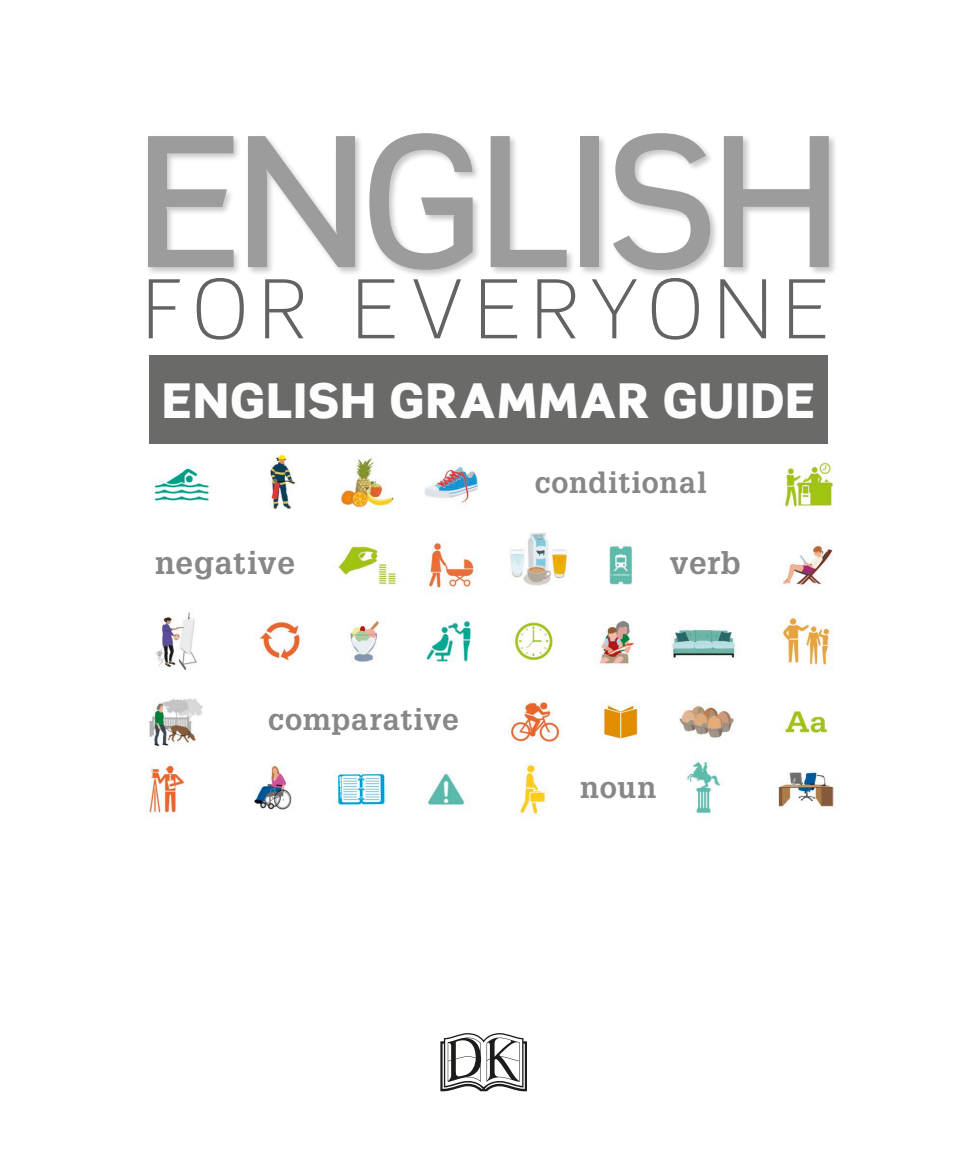
<style>
.page{position:relative;width:968px;height:1156px;background:#fff}
.page>*{position:absolute;margin:0;border:0;box-sizing:border-box;transform-origin:0 0}
.t1{font:500 181.65px "Scene Std";letter-spacing:-.02em;color:#9c9c9c}
.t2{font:300 81.9px "Scene Std";letter-spacing:.15em;color:#636362}
.t3{font:900 48.12px "Scene Std";letter-spacing:.025em;color:#fdfdfd}
.t4{font:700 31.5px "Glypha LT Pro";letter-spacing:.02em;color:#878786}
.t5{font:700 29.93px "Glypha LT Pro";letter-spacing:.025em;color:#878786}
.t6{font:700 29.57px "Glypha LT Pro";letter-spacing:.03em;color:#878786}
</style>
<div class="page">
<img style="left:147px;top:355px;width:687px;height:737px">
<svg style="left:440px;top:1033px;width:87px;height:58px"></svg>
<div style="left:146px;top:132px;width:691px;height:147px;background:#1c1c1a;opacity:.25"></div>
<div style="left:149px;top:356px;width:678px;height:88px;background:#6a6a69"></div>
<h1 class="t1" style="left:137px;top:89px;width:703px">ENGLISH</h1>
<h2 class="t2" style="left:143px;top:259px;width:686px">FOR EVERYONE</h2>
<p class="t3" style="left:162px;top:370px;width:654px">ENGLISH GRAMMAR GUIDE</p>
<p class="t6" style="left:535px;top:464px;width:174px">conditional</p>
<p class="t4" style="left:155px;top:543px;width:141px">negative</p>
<p class="t4" style="left:669px;top:543px;width:72px">verb</p>
<p class="t5" style="left:268px;top:701px;width:192px">comparative</p>
<p class="t5" style="left:580px;top:768px;width:78px">noun</p>
</div>
